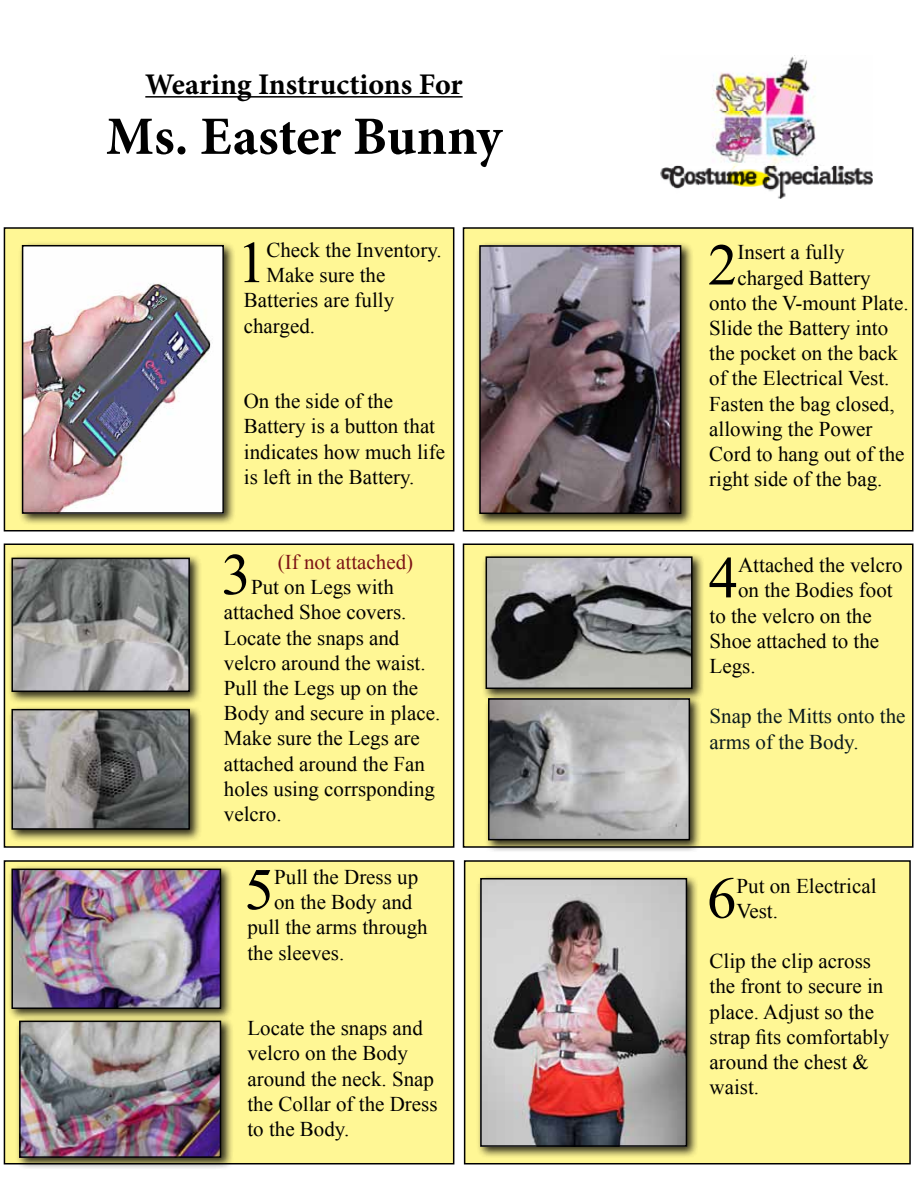
<style>
.page{position:relative;width:918px;height:1188px;background:#fff}
.page>*{position:absolute;margin:0;border:0;box-sizing:border-box;transform-origin:0 0}
.t1{font:59.1px "Times New Roman";color:#000}
.t2{font:700 54px "Minion Pro";color:#000}
.t3{font:700 30px "Minion Pro";letter-spacing:-.005em;color:#000}
.t4{font:21px/25.2px "Times New Roman";color:#000}
.t5{font:21px/25.2px "Times New Roman";color:#0a1a1d}
.t6{font:21px "Times New Roman";color:#7e1416}
</style>
<div class="page">
<div style="left:464px;top:544px;width:449px;height:303px;background:#fff795"></div>
<div style="left:463px;top:543px;width:451px;height:305px;border:2px solid #000"></div>
<div style="left:465px;top:861px;width:445px;height:303px;background:#fff795"></div>
<div style="left:464px;top:860px;width:447px;height:304px;border:2px solid #000"></div>
<div style="left:4px;top:861px;width:450px;height:303px;background:#fff795"></div>
<div style="left:4px;top:860px;width:450px;height:304px;border:2px solid #000"></div>
<div style="left:464px;top:228px;width:449px;height:303px;background:#fff795"></div>
<div style="left:463px;top:227px;width:451px;height:304px;border:2px solid #000"></div>
<div style="left:4px;top:228px;width:450px;height:303px;background:#fff795"></div>
<div style="left:4px;top:227px;width:450px;height:304px;border:2px solid #000"></div>
<div style="left:18px;top:241px;width:219px;height:285px;background:#000;opacity:.84"></div>
<img style="left:25px;top:248px;width:196px;height:263px">
<div style="left:22px;top:245px;width:202px;height:269px;border:2px solid #000"></div>
<div style="left:476px;top:874px;width:224px;height:285px;background:#000;opacity:.84"></div>
<img style="left:483px;top:881px;width:201px;height:263px">
<div style="left:480px;top:878px;width:207px;height:269px;border:2px solid #000"></div>
<div style="left:4px;top:544px;width:450px;height:303px;background:#fff795"></div>
<div style="left:4px;top:543px;width:450px;height:305px;border:2px solid #000"></div>
<div style="left:475px;top:241px;width:219px;height:285px;background:#000;opacity:.84"></div>
<img style="left:482px;top:248px;width:196px;height:263px">
<div style="left:479px;top:245px;width:202px;height:269px;border:2px solid #000"></div>
<div style="left:482px;top:552px;width:223px;height:149px;background:#000;opacity:.84"></div>
<img style="left:489px;top:559px;width:201px;height:127px">
<div style="left:486px;top:556px;width:207px;height:133px;border:2px solid #000"></div>
<hr style="left:145px;top:96px;width:318px;height:2px;background:#000">
<img style="left:661px;top:55px;width:212px;height:143px">
<div style="left:15px;top:1017px;width:219px;height:153px;background:#000;opacity:.84"></div>
<img style="left:22px;top:1024px;width:196px;height:131px">
<div style="left:19px;top:1021px;width:202px;height:137px;border:2px solid #000"></div>
<div style="left:484px;top:694px;width:219px;height:159px;background:#000;opacity:.84"></div>
<img style="left:491px;top:701px;width:196px;height:136px">
<div style="left:488px;top:698px;width:202px;height:142px;border:2px solid #000"></div>
<div style="left:7px;top:705px;width:195px;height:137px;background:#000;opacity:.84"></div>
<img style="left:14px;top:712px;width:173px;height:115px">
<div style="left:11px;top:709px;width:179px;height:121px;border:2px solid #000"></div>
<div style="left:7px;top:554px;width:195px;height:150px;background:#000;opacity:.84"></div>
<img style="left:14px;top:561px;width:173px;height:128px">
<div style="left:11px;top:558px;width:179px;height:134px;border:2px solid #000"></div>
<div style="left:7px;top:865px;width:227px;height:156px;background:#000;opacity:.84"></div>
<img style="left:14px;top:872px;width:204px;height:134px">
<div style="left:11px;top:869px;width:210px;height:140px;border:2px solid #000"></div>
<h3 class="t3" style="left:145px;top:63px;width:319px">Wearing Instructions For</h3>
<h2 class="t2" style="left:106px;top:99px;width:397px">Ms. Easter Bunny</h2>
<h1 class="t1" style="left:237px;top:223px;width:31px">1</h1>
<p class="t4" style="left:266px;top:237px;width:177px">Check the Inventory.</p>
<p class="t4" style="left:266px;top:262px;width:120px">Make sure the</p>
<p class="t4" style="left:244px;top:287px;width:152px">Batteries are fully</p>
<p class="t4" style="left:244px;top:313px;width:73px">charged.</p>
<p class="t4" style="left:244px;top:388px;width:203px">On the side of the<br>Battery is a button that indicates how much life is left in the Battery.</p>
<h1 class="t1" style="left:222px;top:535px;width:31px">3</h1>
<p class="t6" style="left:278px;top:548px;width:137px">(If not attached)</p>
<p class="t4" style="left:224px;top:574px;width:218px;text-indent:27px">Put on Legs with attached Shoe covers.<br>Locate the snaps and velcro around the waist.<br>Pull the Legs up on the<br>Body and secure in place.<br>Make sure the Legs are attached around the Fan holes using corrsponding velcro.</p>
<h1 class="t1" style="left:245px;top:850px;width:31px">5</h1>
<p class="t4" style="left:274px;top:864px;width:146px">Pull the Dress up</p>
<p class="t4" style="left:274px;top:889px;width:140px">on the Body and</p>
<p class="t4" style="left:247px;top:914px;width:182px">pull the arms through</p>
<p class="t4" style="left:247px;top:940px;width:98px">the sleeves.</p>
<p class="t4" style="left:247px;top:1015px;width:192px">Locate the snaps and velcro on the Body around the neck. Snap the Collar of the Dress to the Body.</p>
<h1 class="t1" style="left:708px;top:225px;width:31px">2</h1>
<p class="t4" style="left:737px;top:239px;width:109px">Insert a fully</p>
<p class="t4" style="left:737px;top:265px;width:135px">charged Battery</p>
<p class="t4" style="left:709px;top:290px;width:201px">onto the V-mount Plate.</p>
<p class="t4" style="left:709px;top:315px;width:181px">Slide the Battery into</p>
<p class="t4" style="left:709px;top:340px;width:190px">the pocket on the back</p>
<p class="t4" style="left:709px;top:365px;width:182px">of the Electrical Vest.</p>
<p class="t4" style="left:709px;top:391px;width:187px">Fasten the bag closed,</p>
<p class="t4" style="left:709px;top:416px;width:165px">allowing the Power</p>
<p class="t4" style="left:709px;top:441px;width:197px">Cord to hang out of the</p>
<p class="t4" style="left:709px;top:466px;width:175px">right side of the bag.</p>
<h1 class="t1" style="left:709px;top:538px;width:31px">4</h1>
<p class="t4" style="left:738px;top:552px;width:166px">Attached the velcro</p>
<p class="t4" style="left:738px;top:577px;width:156px">on the Bodies foot</p>
<p class="t4" style="left:710px;top:603px;width:164px">to the velcro on the</p>
<p class="t4" style="left:710px;top:628px;width:171px">Shoe attached to the</p>
<p class="t4" style="left:710px;top:653px;width:48px">Legs.</p>
<p class="t5" style="left:710px;top:703px;width:198px">Snap the Mitts onto the arms of the Body.</p>
<h1 class="t1" style="left:707px;top:858px;width:31px">6</h1>
<p class="t4" style="left:737px;top:873px;width:141px">Put on Electrical<br>Vest.</p>
<p class="t4" style="left:710px;top:948px;width:181px">Clip the clip across the front to secure in place. Adjust so the strap fits comfortably around the chest &amp; waist.</p>
</div>
